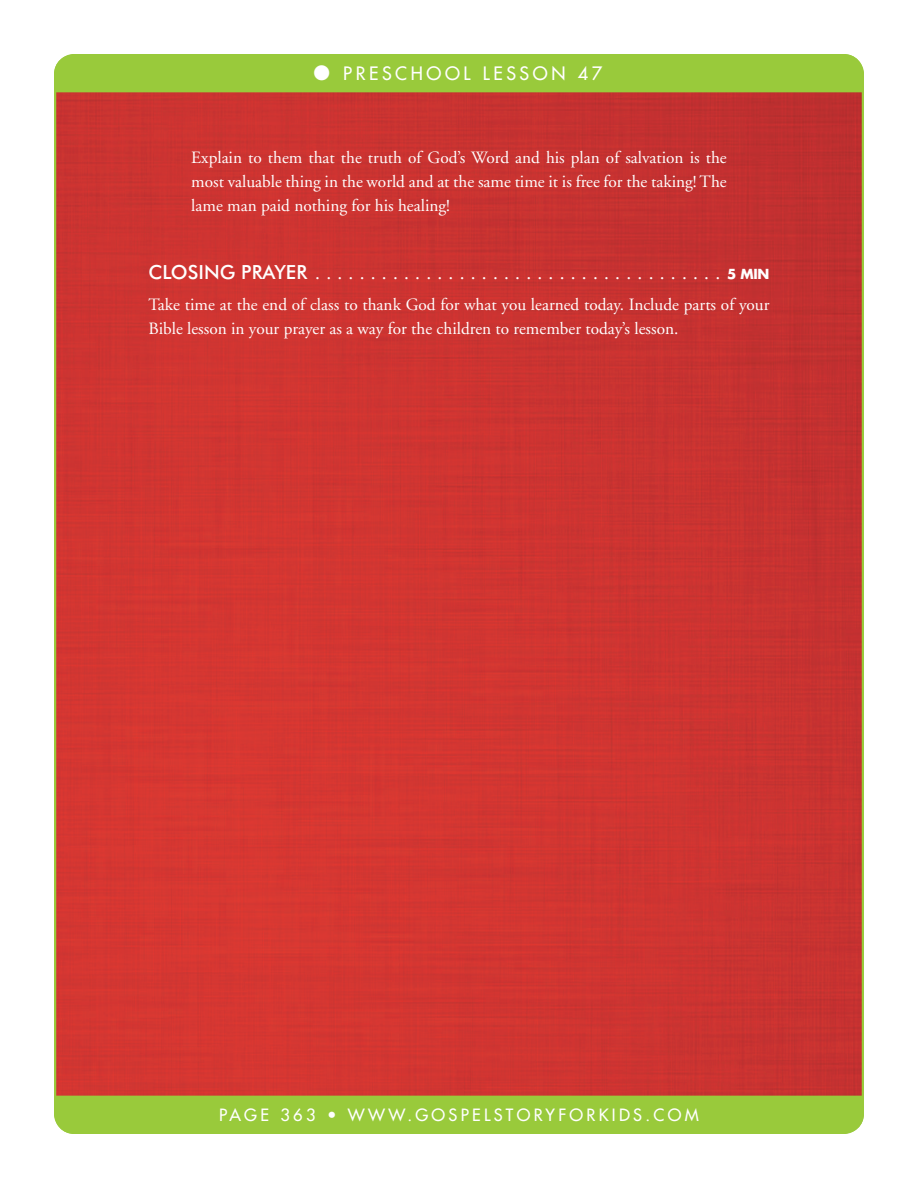
<style>
.page{position:relative;width:918px;height:1188px;background:#fff}
.page>*{position:absolute;margin:0;border:0;box-sizing:border-box;transform-origin:0 0}
.SUB_1{font:19.5px "Adobe Garamond";color:#fff}
.t1{font:18px "Futura";letter-spacing:.2em;color:#fff}
.TXT_Indent{font:17.25px/24px "Adobe Garamond";color:#fff;text-align:justify}
.TXT{font:17.25px/24px "Adobe Garamond";color:#fff}
.t2{font:16.5px "Futura";letter-spacing:.2em;color:#fff}
.s1{font-family:"Futura BT";font-weight:500}
.s2{font-family:"Futura";font-weight:700;font-size:13.5px}
</style>
<div class="page">
<img style="left:57px;top:92px;width:804px;height:1004px">
<div style="left:54px;top:54px;width:810px;height:38px;background:#99ca3b"></div>
<div style="left:54px;top:1096px;width:810px;height:38px;background:#99ca3b"></div>
<p class="t1" style="left:314px;top:62px;width:290px">● PRESCHOOL LESSON 47</p>
<p class="TXT_Indent" style="left:191px;top:146px;width:537px">Explain to them that the truth of God’s Word and his plan of salvation is the most valuable thing in the world and at the same time it is free for the taking! The lame man paid nothing for his healing!</p>
<p class="SUB_1" style="left:148px;top:263px;width:623px"><span class="s1">CLOSING PRAYER</span>..................................... <span class="s2">5 MIN</span></p>
<p class="TXT" style="left:148px;top:293px;width:622px">Take time at the end of class to thank God for what you learned today. Include parts of your<br>Bible lesson in your prayer as a way for the children to remember today’s lesson.</p>
<p class="t2" style="left:219px;top:1104px;width:481px">PAGE 363 • WWW.GOSPELSTORYFORKIDS.COM</p>
</div>
